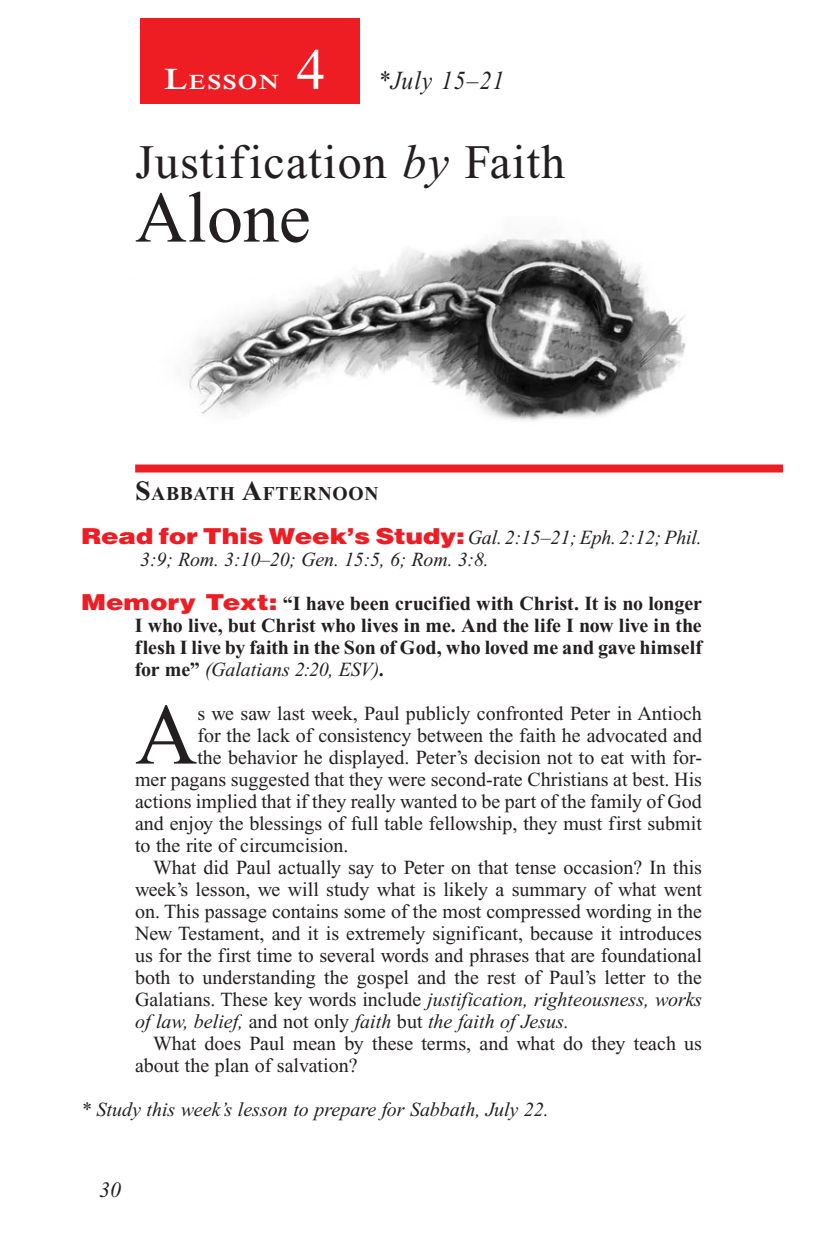
<style>
.page{position:relative;width:819px;height:1260px;background:#fff}
.page>*{position:absolute;margin:0;border:0;box-sizing:border-box;transform-origin:0 0}
.Body_Drop_Cap{font:86.4px "Times New Roman PS Std";color:#231f20}
.Lesson_Head_SA{font:72px "Times New Roman PS Std";color:#231f20}
.Lesson_Number{font:58px "Times New Roman PS Std";color:#fff}
.Lesson_Head_SA-2{font:48px "Times New Roman PS Std";letter-spacing:.025em;color:#231f20}
.Lesson_Dates{font:italic 26px "Times New Roman PS Std";letter-spacing:.05em;color:#231f20;scale:.9 1}
.t1{font:italic 22px "Times New Roman PS Std";color:#231f20}
.Lesson_Start_Head{font:600 21px "Times NRMT Std";letter-spacing:.07em;color:#fff;scale:1.1 1}
.Body{font:20px/22px "Times New Roman PS Std";color:#231f20;text-align:justify}
.Body_Drop_Cap-2{font:20px "Times New Roman PS Std";color:#231f20}
.Question{font:700 20px/22px "Times New Roman PS Std";letter-spacing:-.01em;color:#231f20;text-align:justify}
.Question-2{font:italic 20px/22px "Times New Roman PS Std";color:#231f20}
.Sabbath_Afternoon_He{font:700 19.6px "Times New Roman PS Std";letter-spacing:.035em;color:#231f20}
.s1{font-size:30px}
.s2{font-style:italic}
.s3{font-size:28px}
.s4{font-family:"Helvetica LT Std";font-weight:900;font-style:normal;font-size:22px;color:#ee1d23}
.s5{font-family:"Helvetica LT Std";font-weight:900;font-size:22px;color:#ee1d23}
.s6{font-weight:400;font-style:italic}
</style>
<div class="page">
<img style="left:188px;top:232px;width:498px;height:189px">
<div style="left:135px;top:465px;width:648px;height:8px;background:#ee1d23"></div>
<div style="left:140px;top:18px;width:220px;height:86px;background:#ee1d23"></div>
<p class="Lesson_Number" style="left:296px;top:38px;width:30px">4</p>
<p class="Lesson_Start_Head" style="left:164px;top:70px;width:106px"><span class="s1">L</span>ESSON</p>
<p class="Lesson_Dates" style="left:378px;top:66px;width:142px">*July 15–21</p>
<p class="Lesson_Head_SA-2" style="left:135px;top:135px;width:432px">Justification <span class="s2">by</span> Faith</p>
<p class="Lesson_Head_SA" style="left:135px;top:178px;width:177px">Alone</p>
<p class="Sabbath_Afternoon_He" style="left:135px;top:482px;width:245px"><span class="s3">S</span>ABBATH <span class="s3">A</span>FTERNOON</p>
<p class="Question-2" style="left:140px;top:526px;width:563px;text-indent:-59px"><span class="s4">Read for This Week’s Study:</span> Gal. 2:15–21; Eph. 2:12; Phil.<br>3:9; Rom. 3:10–20; Gen. 15:5, 6; Rom. 3:8.</p>
<p class="Question" style="left:135px;top:592px;width:569px;text-indent:-54px"><span class="s5">Memory Text:</span> “I have been crucified with Christ. It is no longer I who live, but Christ who lives in me. And the life I now live in the flesh I live by faith in the Son of God, who loved me and gave himself for me” <span class="s6">(Galatians 2:20, ESV)</span>.</p>
<p class="Body_Drop_Cap" style="left:135px;top:688px;width:64px">A</p>
<p class="Body_Drop_Cap-2" style="left:197px;top:702px;width:506px">s we saw last week, Paul publicly confronted Peter in Antioch</p>
<p class="Body_Drop_Cap-2" style="left:197px;top:724px;width:506px">for the lack of consistency between the faith he advocated and</p>
<p class="Body_Drop_Cap-2" style="left:197px;top:746px;width:506px">the behavior he displayed. Peter’s decision not to eat with for-</p>
<p class="Body_Drop_Cap-2" style="left:135px;top:768px;width:569px">mer pagans suggested that they were second-rate Christians at best. His</p>
<p class="Body_Drop_Cap-2" style="left:135px;top:790px;width:569px">actions implied that if they really wanted to be part of the family of God</p>
<p class="Body_Drop_Cap-2" style="left:135px;top:812px;width:568px">and enjoy the blessings of full table fellowship, they must first submit</p>
<p class="Body_Drop_Cap-2" style="left:135px;top:834px;width:215px">to the rite of circumcision.</p>
<p class="Body" style="left:135px;top:856px;width:569px;text-indent:18px">What did Paul actually say to Peter on that tense occasion? In this week’s lesson, we will study what is likely a summary of what went on. This passage contains some of the most compressed wording in the New Testament, and it is extremely significant, because it introduces us for the first time to several words and phrases that are foundational both to understanding the gospel and the rest of Paul’s letter to the Galatians. These key words include <span class="s2">justification, righteousness, works of law, belief,</span> and not only <span class="s2">faith</span> but <span class="s2">the faith of Jesus.</span></p>
<p class="Body" style="left:135px;top:1032px;width:569px;text-indent:18px">What does Paul mean by these terms, and what do they teach us about the plan of salvation?</p>
<p class="Question-2" style="left:81px;top:1098px;width:469px">* Study this week’s lesson to prepare for Sabbath, July 22.</p>
<p class="t1" style="left:99px;top:1178px;width:23px">30</p>
</div>
